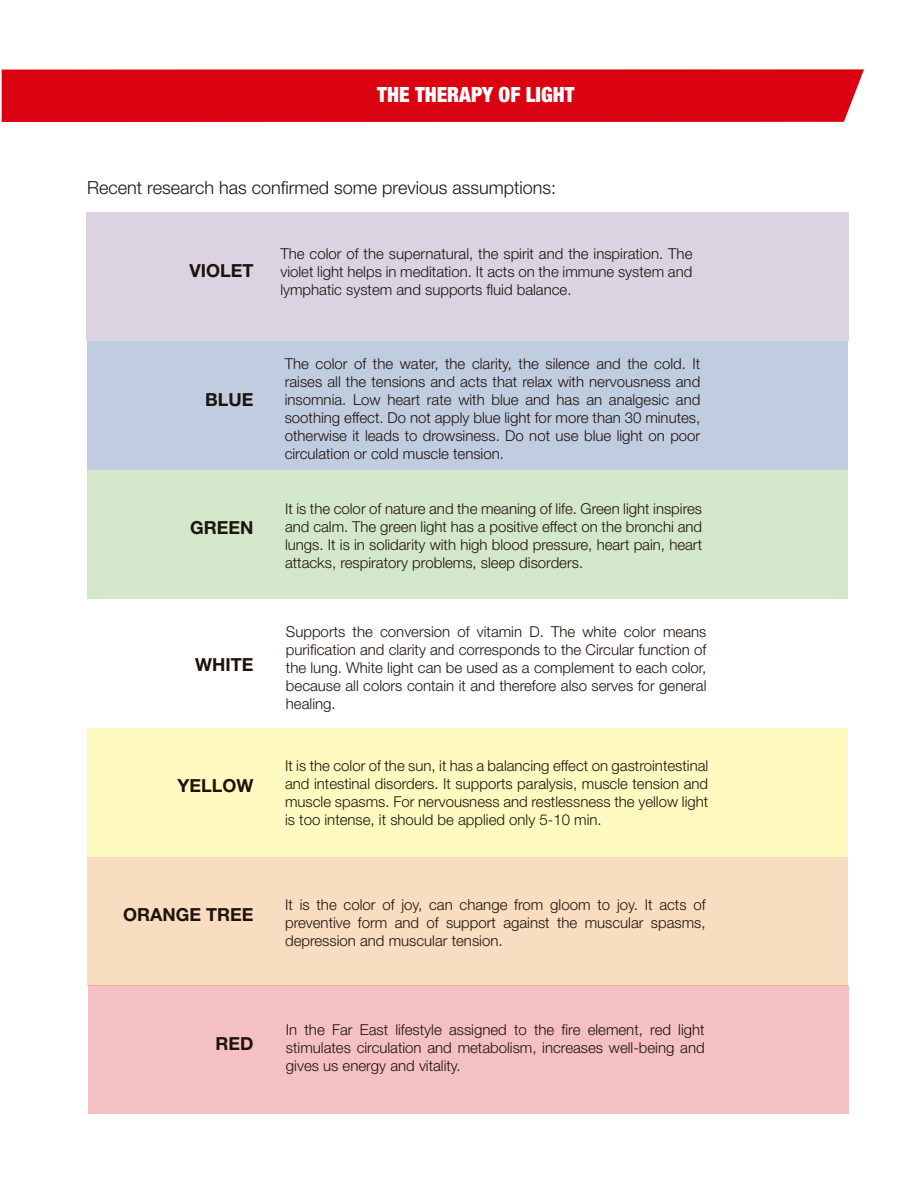
<style>
.page{position:relative;width:918px;height:1188px;background:#fff}
.page>*{position:absolute;margin:0;border:0;box-sizing:border-box;transform-origin:0 0}
.t1{font:900 condensed 21px "Helvetica Neue LT Std";color:#fff}
.t2{font:300 18px "Helvetica Neue LT Std";color:#1e120d}
.t3{font:700 18px "Helvetica Neue LT Std";color:#1e120d}
.t4{font:300 15px/18px "Helvetica Neue LT Std";color:#1e120d;text-align:justify}
</style>
<div class="page">
<div style="left:86px;top:212px;width:763px;height:129px;background:#dbd3e2"></div>
<div style="left:87px;top:341px;width:761px;height:129px;background:#c0cde1"></div>
<div style="left:87px;top:470px;width:761px;height:129px;background:#d3e8ca"></div>
<div style="left:88px;top:728px;width:760px;height:129px;background:#fffbc0"></div>
<div style="left:88px;top:857px;width:760px;height:129px;background:#f9ddc0"></div>
<div style="left:88px;top:986px;width:761px;height:128px;background:#f5c0c4"></div>
<div style="left:2px;top:69px;width:862px;height:53px;background:#da0211"></div>
<h1 class="t1" style="left:377px;top:82px;width:199px">THE THERAPY OF LIGHT</h1>
<p class="t2" style="left:87px;top:177px;width:471px">Recent research has confirmed some previous assumptions:</p>
<p class="t3" style="left:190px;top:259px;width:65px">VIOLET</p>
<p class="t3" style="left:205px;top:388px;width:50px">BLUE</p>
<p class="t3" style="left:190px;top:517px;width:65px">GREEN</p>
<p class="t3" style="left:195px;top:653px;width:60px">WHITE</p>
<p class="t3" style="left:177px;top:775px;width:78px">YELLOW</p>
<p class="t4" style="left:280px;top:245px;width:414px">The color of the supernatural, the spirit and the inspiration. The violet light helps in meditation. It acts on the immune system and lymphatic system and supports fluid balance.</p>
<p class="t4" style="left:285px;top:354px;width:417px">The color of the water, the clarity, the silence and the cold. It raises all the tensions and acts that relax with nervousness and insomnia. Low heart rate with blue and has an analgesic and soothing effect. Do not apply blue light for more than 30 minutes, otherwise it leads to drowsiness. Do not use blue light on poor circulation or cold muscle tension.</p>
<p class="t4" style="left:285px;top:499px;width:419px">It is the color of nature and the meaning of life. Green light inspires and calm. The green light has a positive effect on the bronchi and lungs. It is in solidarity with high blood pressure, heart pain, heart attacks, respiratory problems, sleep disorders.</p>
<p class="t4" style="left:286px;top:622px;width:422px">Supports the conversion of vitamin D. The white color means purification and clarity and corresponds to the Circular function of the lung. White light can be used as a complement to each color, because all colors contain it and therefore also serves for general healing.</p>
<p class="t4" style="left:285px;top:756px;width:425px">It is the color of the sun, it has a balancing effect on gastrointestinal and intestinal disorders. It supports paralysis, muscle tension and muscle spasms. For nervousness and restlessness the yellow light is too intense, it should be applied only 5-10 min.</p>
<p class="t3" style="left:123px;top:903px;width:132px">ORANGE TREE</p>
<p class="t4" style="left:285px;top:895px;width:422px">It is the color of joy, can change from gloom to joy. It acts of preventive form and of support against the muscular spasms, depression and muscular tension.</p>
<p class="t3" style="left:215px;top:1032px;width:39px">RED</p>
<p class="t4" style="left:286px;top:1020px;width:420px">In the Far East lifestyle assigned to the fire element, red light stimulates circulation and metabolism, increases well-being and gives us energy and vitality.</p>
</div>
